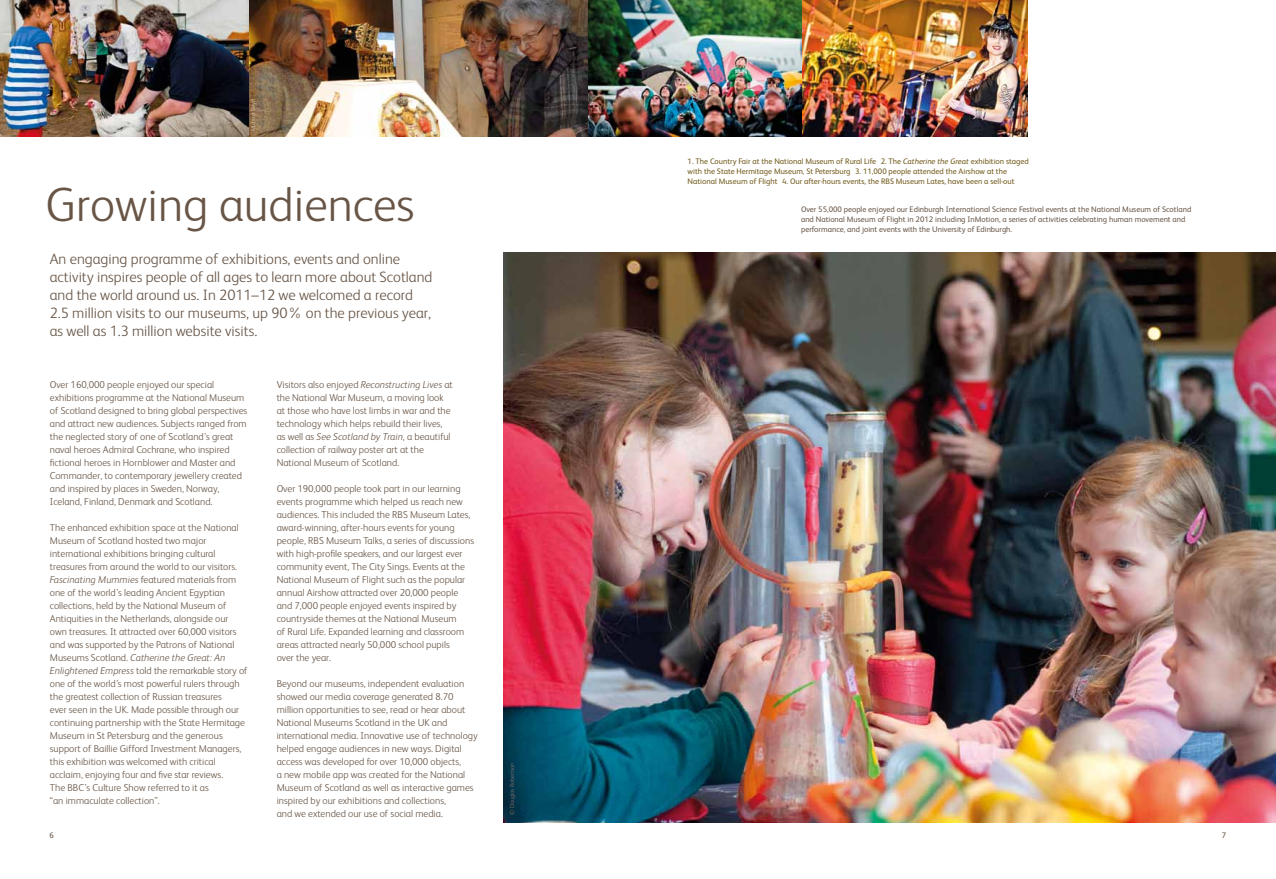
<style>
.page{position:relative;width:1276px;height:879px;background:#fff}
.page>*{position:absolute;margin:0;border:0;box-sizing:border-box;transform-origin:0 0}
.t1{font:300 48px "FS Albert";color:#685546}
.t2{font:300 15px/18px "FS Albert";color:#685546}
.t3{font:300 10px/13px "FS Albert";color:#685546}
.t4{font:8px/10px "FS Albert";color:#685546}
.t5{font:8px/10px "FS Albert";color:#71591a}
.t6{font:300 6px "FS Albert";color:#86776b}
.t7{font:300 6px "FS Albert";color:#d3c6ae}
.s1{font-style:italic}
</style>
<div class="page">
<img style="left:602px;top:0;width:426px;height:136px">
<img style="left:503px;top:252px;width:773px;height:570px">
<img style="left:248px;top:0;width:354px;height:136px">
<img style="left:0;top:0;width:248px;height:136px">
<p class="t7" style="left:249px;top:131px;width:34px;rotate:-90deg">Michael Boyd</p>
<h1 class="t1" style="left:45px;top:173px;width:371px">Growing audiences</h1>
<p class="t2" style="left:50px;top:249px;width:384px">An engaging programme of exhibitions, events and online activity inspires people of all ages to learn more about Scotland and the world around us. In 2011–12 we welcomed a record 2.5 million visits to our museums, up 90% on the previous year, as well as 1.3 million website visits.</p>
<p class="t3" style="left:50px;top:377px;width:199px">Over 160,000 people enjoyed our special exhibitions programme at the National Museum of Scotland designed to bring global perspectives and attract new audiences. Subjects ranged from the neglected story of one of Scotland’s great naval heroes Admiral Cochrane, who inspired fictional heroes in Hornblower and Master and Commander, to contemporary jewellery created and inspired by places in Sweden, Norway, Iceland, Finland, Denmark and Scotland.</p>
<p class="t3" style="left:50px;top:520px;width:199px">The enhanced exhibition space at the National Museum of Scotland hosted two major international exhibitions bringing cultural treasures from around the world to our visitors.<br><span class="s1">Fascinating Mummies</span> featured materials from one of the world’s leading Ancient Egyptian collections, held by the National Museum of Antiquities in the Netherlands, alongside our own treasures. It attracted over 60,000 visitors and was supported by the Patrons of National Museums Scotland. <span class="s1">Catherine the Great: An Enlightened Empress</span> told the remarkable story of one of the world’s most powerful rulers through the greatest collection of Russian treasures<br>ever seen in the UK. Made possible through our continuing partnership with the State Hermitage Museum in St Petersburg and the generous support of Baillie Gifford Investment Managers, this exhibition was welcomed with critical acclaim, enjoying four and five star reviews.<br>The BBC’s Culture Show referred to it as<br>“an immaculate collection”.</p>
<p class="t3" style="left:277px;top:377px;width:178px">Visitors also enjoyed <span class="s1">Reconstructing Lives</span> at the National War Museum, a moving look at those who have lost limbs in war and the technology which helps rebuild their lives, as well as <span class="s1">See Scotland by Train</span>, a beautiful collection of railway poster art at the National Museum of Scotland.</p>
<p class="t3" style="left:277px;top:481px;width:199px">Over 190,000 people took part in our learning events programme which helped us reach new audiences. This included the RBS Museum Lates, award-winning, after-hours events for young people, RBS Museum Talks, a series of discussions with high-profile speakers, and our largest ever community event, The City Sings. Events at the National Museum of Flight such as the popular annual Airshow attracted over 20,000 people and 7,000 people enjoyed events inspired by countryside themes at the National Museum<br>of Rural Life. Expanded learning and classroom areas attracted nearly 50,000 school pupils<br>over the year.</p>
<p class="t3" style="left:277px;top:676px;width:203px">Beyond our museums, independent evaluation showed our media coverage generated 8.70 million opportunities to see, read or hear about National Museums Scotland in the UK and international media. Innovative use of technology helped engage audiences in new ways. Digital access was developed for over 10,000 objects,<br>a new mobile app was created for the National Museum of Scotland as well as interactive games inspired by our exhibitions and collections,<br>and we extended our use of social media.</p>
<p class="t6" style="left:508px;top:814px;width:53px;rotate:-90deg">© Douglas Robertson</p>
<p class="t5" style="left:687px;top:156px;width:343px">1. The Country Fair at the National Museum of Rural Life 2. The <span class="s1">Catherine the Great</span> exhibition staged with the State Hermitage Museum, St Petersburg 3. 11,000 people attended the Airshow at the<br>National Museum of Flight 4. Our after-hours events, the RBS Museum Lates, have been a sell-out</p>
<p class="t4" style="left:801px;top:204px;width:392px">Over 55,000 people enjoyed our Edinburgh International Science Festival events at the National Museum of Scotland and National Museum of Flight in 2012 including InMotion, a series of activities celebrating human movement and performance, and joint events with the University of Edinburgh.</p>
<p class="t4" style="left:50px;top:830px;width:6px">6</p>
<p class="t4" style="left:1222px;top:830px;width:6px">7</p>
</div>
